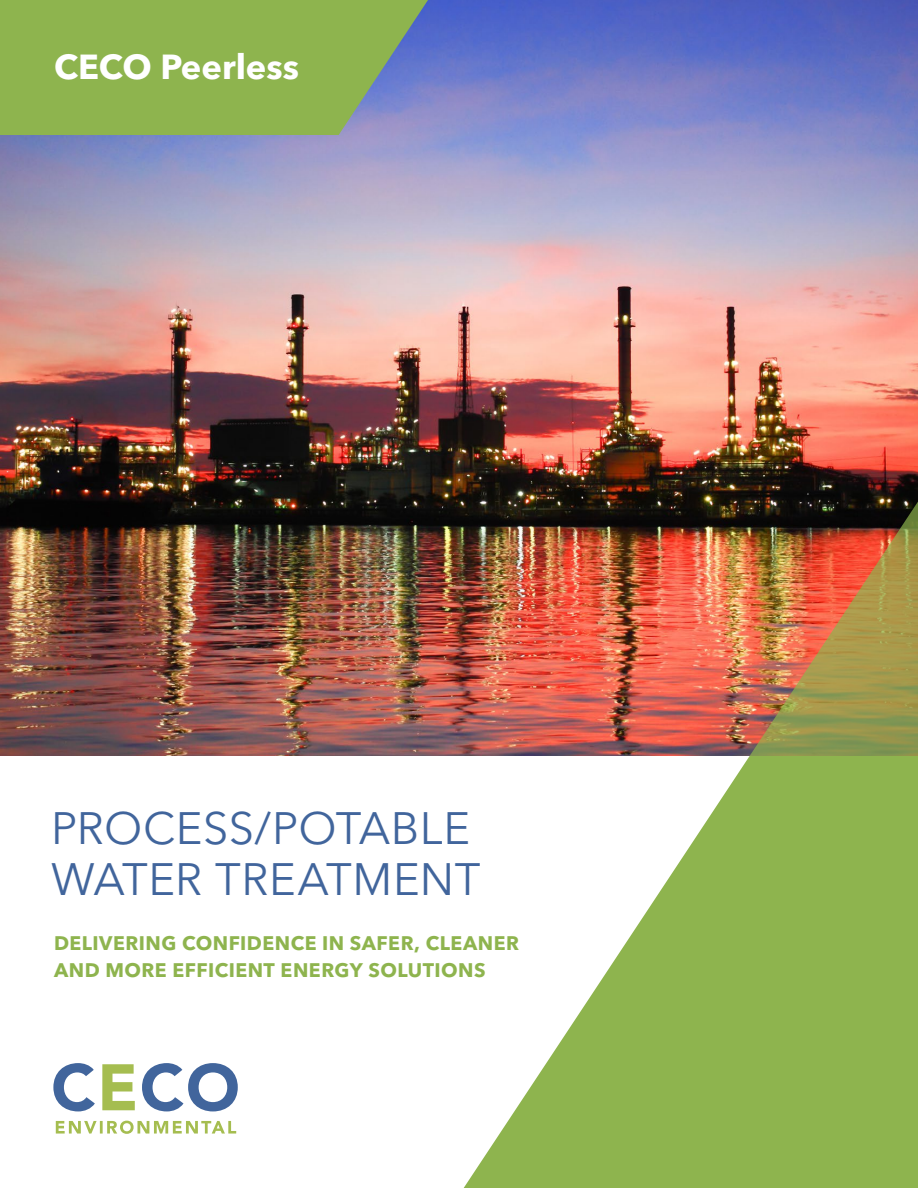
<style>
.page{position:relative;width:918px;height:1188px;background:#fff}
.page>*{position:absolute;margin:0;border:0;box-sizing:border-box;transform-origin:0 0}
.t1{font:45px/51px "Avenir Next LT Pro";letter-spacing:.01em;color:#41659c}
.t2{font:700 34.5px "Avenir Next LT Pro";color:#fff}
.t3{font:700 19.5px/27px "Avenir Next LT Pro";letter-spacing:.025em;color:#8eb44e}
</style>
<div class="page">
<img style="left:0;top:0;width:918px;height:756px">
<svg style="left:0;top:0;width:428px;height:135px;fill:#8eb44e"></svg>
<img style="left:750px;top:481px;width:168px;height:275px">
<svg style="left:464px;top:756px;width:454px;height:432px;fill:#8eb44e"></svg>
<svg style="left:53px;top:1063px;width:42px;height:48px"></svg>
<svg style="left:102px;top:1064px;width:33px;height:46px"></svg>
<svg style="left:142px;top:1063px;width:96px;height:48px"></svg>
<svg style="left:56px;top:1121px;width:180px;height:13px"></svg>
<h2 class="t2" style="left:54px;top:46px;width:247px">CECO Peerless</h2>
<h1 class="t1" style="left:51px;top:803px;width:431px">PROCESS/POTABLE<br>WATER TREATMENT</h1>
<p class="t3" style="left:54px;top:930px;width:467px">DELIVERING CONFIDENCE IN SAFER, CLEANER<br>AND MORE EFFICIENT ENERGY SOLUTIONS</p>
</div>
